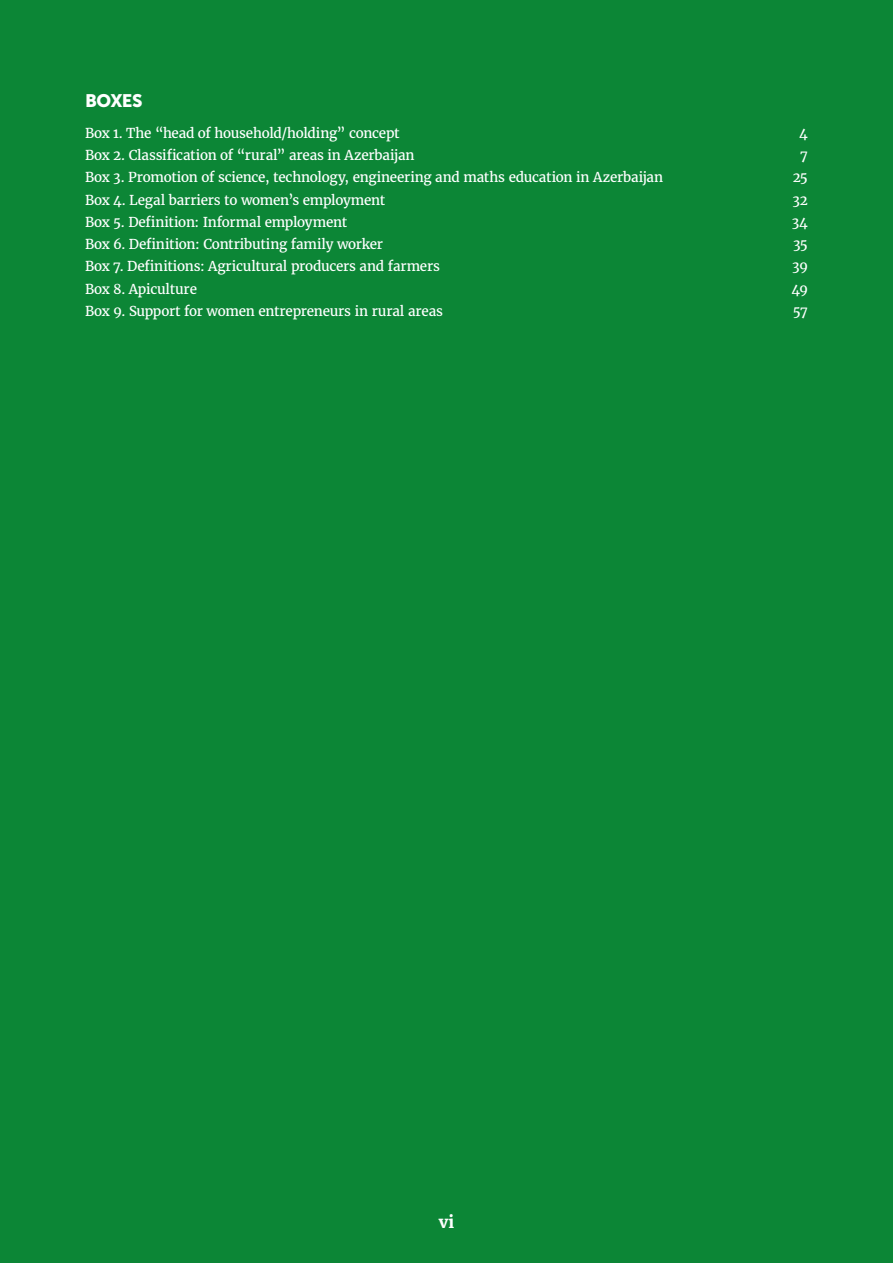
<style>
.page{position:relative;width:893px;height:1263px;background:#0c8636}
.page>*{position:absolute;margin:0;border:0;box-sizing:border-box;transform-origin:0 0}
.t1{font:18px "Museo Sans 900";letter-spacing:-.03em;color:#fff}
.t2{font:700 16.5px "Merriweather";color:#fff}
.t3{font:13.5px "Merriweather";letter-spacing:-.02em;color:#fff}
</style>
<div class="page">
<h1 class="t1" style="left:85px;top:91px;width:59px">BOXES</h1>
<p class="t3" style="left:85px;top:124px;width:316px">Box 1. The “head of household/holding” concept</p>
<p class="t3" style="left:799px;top:124px;width:10px">4</p>
<p class="t3" style="left:85px;top:146px;width:331px">Box 2. Classification of “rural” areas in Azerbaijan</p>
<p class="t3" style="left:800px;top:146px;width:9px">7</p>
<p class="t3" style="left:85px;top:168px;width:580px">Box 3. Promotion of science, technology, engineering and maths education in Azerbaijan</p>
<p class="t3" style="left:793px;top:168px;width:17px">25</p>
<p class="t3" style="left:85px;top:191px;width:302px">Box 4. Legal barriers to women’s employment</p>
<p class="t3" style="left:793px;top:191px;width:17px">32</p>
<p class="t3" style="left:85px;top:213px;width:264px">Box 5. Definition: Informal employment</p>
<p class="t3" style="left:792px;top:213px;width:18px">34</p>
<p class="t3" style="left:85px;top:235px;width:300px">Box 6. Definition: Contributing family worker</p>
<p class="t3" style="left:793px;top:235px;width:16px">35</p>
<p class="t3" style="left:85px;top:257px;width:356px">Box 7. Definitions: Agricultural producers and farmers</p>
<p class="t3" style="left:792px;top:257px;width:17px">39</p>
<p class="t3" style="left:85px;top:280px;width:113px">Box 8. Apiculture</p>
<p class="t3" style="left:791px;top:280px;width:18px">49</p>
<p class="t3" style="left:85px;top:302px;width:359px">Box 9. Support for women entrepreneurs in rural areas</p>
<p class="t3" style="left:793px;top:302px;width:16px">57</p>
<p class="t2" style="left:439px;top:1211px;width:17px">vi</p>
</div>
